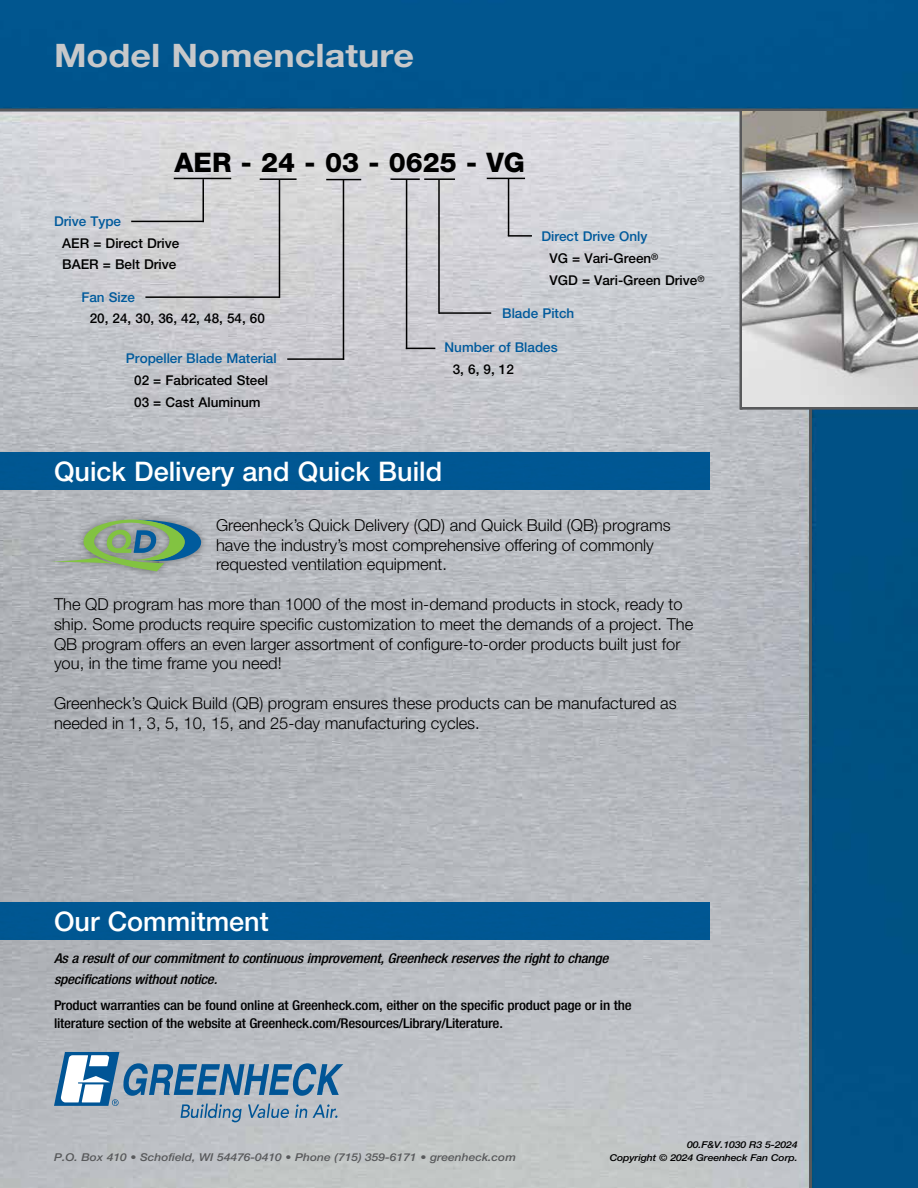
<style>
.page{position:relative;width:918px;height:1188px;background:#fff}
.page>*{position:absolute;margin:0;border:0;box-sizing:border-box;transform-origin:0 0}
.t1{font:700 32.4px "Helvetica Neue LT Std";color:#c7c8ca;scale:1.11 1}
.t2{font:500 27px "Helvetica Neue LT Std";color:#fff}
.t3{font:800 27px "Helvetica Neue LT Std";color:#000}
.t4{font:300 16.5px/19.8px "Helvetica Neue LT Std";color:#000}
.t5{font:500 condensed 13.5px/18px "Helvetica Neue LT Std";letter-spacing:-.015em;color:#000;scale:1.11 1}
.t6{font:500 13.5px/21.8px "Helvetica Neue LT Std";color:#000}
.t7{font:italic 500 condensed 13.5px/21px "Helvetica Neue LT Std";letter-spacing:-.015em;color:#000;scale:1.11 1}
.t8{font:500 13.5px "Helvetica Neue LT Std";color:#005a9c}
.t9{font:italic 500 10.8px "Helvetica Neue LT Std";color:#58595b;scale:1.11 1}
.t10{font:italic 500 9.45px/13.5px "Helvetica Neue LT Std";letter-spacing:-.015em;color:#000;text-align:right;scale:1.11 1}
.s1{color:#005a9c}
</style>
<div class="page">
<img style="left:0;top:0;width:918px;height:1188px">
<svg style="left:54px;top:1052px;width:289px;height:70px;background:#8ea7bb"></svg>
<hr style="left:809px;top:408px;width:3px;height:780px;background:#58595b">
<div style="left:0;top:902px;width:710px;height:38px;background:#005793"></div>
<hr style="left:0;top:109px;width:918px;height:3px;background:#58595b">
<hr style="left:740px;top:111px;width:2px;height:299px;background:#58595b">
<hr style="left:740px;top:407px;width:178px;height:3px;background:#58595b">
<svg style="left:407px;top:348px;width:28px;height:1px"></svg>
<hr style="left:202px;top:179px;width:2px;height:43px;background:#000">
<hr style="left:131px;top:221px;width:73px;height:1px;background:#000">
<hr style="left:279px;top:180px;width:1px;height:118px;background:#000">
<hr style="left:406px;top:179px;width:1px;height:170px;background:#000">
<hr style="left:508px;top:178px;width:1px;height:58px;background:#000">
<hr style="left:438px;top:179px;width:2px;height:135px;background:#000">
<hr style="left:439px;top:312px;width:52px;height:2px;background:#000">
<hr style="left:174px;top:178px;width:57px;height:1px;background:#000">
<hr style="left:390px;top:178px;width:30px;height:2px;background:#000">
<hr style="left:487px;top:178px;width:38px;height:1px;background:#000">
<hr style="left:424px;top:178px;width:31px;height:2px;background:#000">
<hr style="left:260px;top:178px;width:37px;height:2px;background:#000">
<hr style="left:508px;top:235px;width:24px;height:2px;background:#000">
<hr style="left:145px;top:296px;width:134px;height:2px;background:#000">
<hr style="left:287px;top:358px;width:57px;height:2px;background:#000">
<hr style="left:343px;top:180px;width:1px;height:180px;background:#000">
<hr style="left:326px;top:179px;width:35px;height:1px;background:#000">
<img style="left:742px;top:112px;width:176px;height:295px">
<div style="left:0;top:452px;width:710px;height:38px;background:#005793"></div>
<div style="left:45px;top:511px;width:164px;height:68px;background:#000;opacity:.4"></div>
<svg style="left:50px;top:520px;width:151px;height:51px;background:#89a590"></svg>
<h1 class="t1" style="left:54px;top:36px;width:326px">Model Nomenclature</h1>
<h2 class="t3" style="left:175px;top:146px;width:352px">AER - 24 - 03 - 0625 - VG</h2>
<p class="t8" style="left:54px;top:213px;width:69px">Drive Type</p>
<p class="t6" style="left:62px;top:232px;width:119px">AER = Direct Drive<br>BAER = Belt Drive</p>
<p class="t6" style="left:550px;top:226px;width:156px;text-indent:-8px"><span class="s1">Direct Drive Only<br></span>VG = Vari-Green<sup>®<br></sup>VGD = Vari-Green Drive<sup>®</sup></p>
<p class="t8" style="left:81px;top:289px;width:55px">Fan Size</p>
<p class="t6" style="left:90px;top:307px;width:177px">20, 24, 30, 36, 42, 48, 54, 60</p>
<p class="t8" style="left:445px;top:340px;width:115px">Number of Blades</p>
<p class="t6" style="left:453px;top:358px;width:63px">3, 6, 9, 12</p>
<p class="t8" style="left:502px;top:305px;width:74px">Blade Pitch</p>
<p class="t8" style="left:126px;top:350px;width:152px">Propeller Blade Material</p>
<p class="t6" style="left:134px;top:369px;width:136px">02 = Fabricated Steel<br>03 = Cast Aluminum</p>
<h2 class="t2" style="left:54px;top:455px;width:390px">Quick Delivery and Quick Build</h2>
<p class="t4" style="left:216px;top:515px;width:456px">Greenheck’s Quick Delivery (QD) and Quick Build (QB) programs have the industry’s most comprehensive offering of commonly requested ventilation equipment.</p>
<p class="t4" style="left:54px;top:594px;width:641px">The QD program has more than 1000 of the most in-demand products in stock, ready to ship. Some products require specific customization to meet the demands of a project. The QB program offers an even larger assortment of configure-to-order products built just for you, in the time frame you need!</p>
<p class="t4" style="left:54px;top:693px;width:624px">Greenheck’s Quick Build (QB) program ensures these products can be manufactured as needed in 1, 3, 5, 10, 15, and 25-day manufacturing cycles.</p>
<h2 class="t2" style="left:54px;top:905px;width:216px">Our Commitment</h2>
<p class="t7" style="left:54px;top:948px;width:501px">As a result of our commitment to continuous improvement, Greenheck reserves the right to change specifications without notice.</p>
<p class="t5" style="left:54px;top:996px;width:522px">Product warranties can be found online at Greenheck.com, either on the specific product page or in the literature section of the website at Greenheck.com/Resources/Library/Literature.</p>
<p class="t9" style="left:54px;top:1151px;width:418px">P.O. Box 410 • Schofield, WI 54476-0410 • Phone (715) 359-6171 • greenheck.com</p>
<p class="t10" style="left:610px;top:1137px;width:171px">00.F&amp;V.1030 R3 5-2024<br>Copyright © 2024 Greenheck Fan Corp.</p>
</div>
